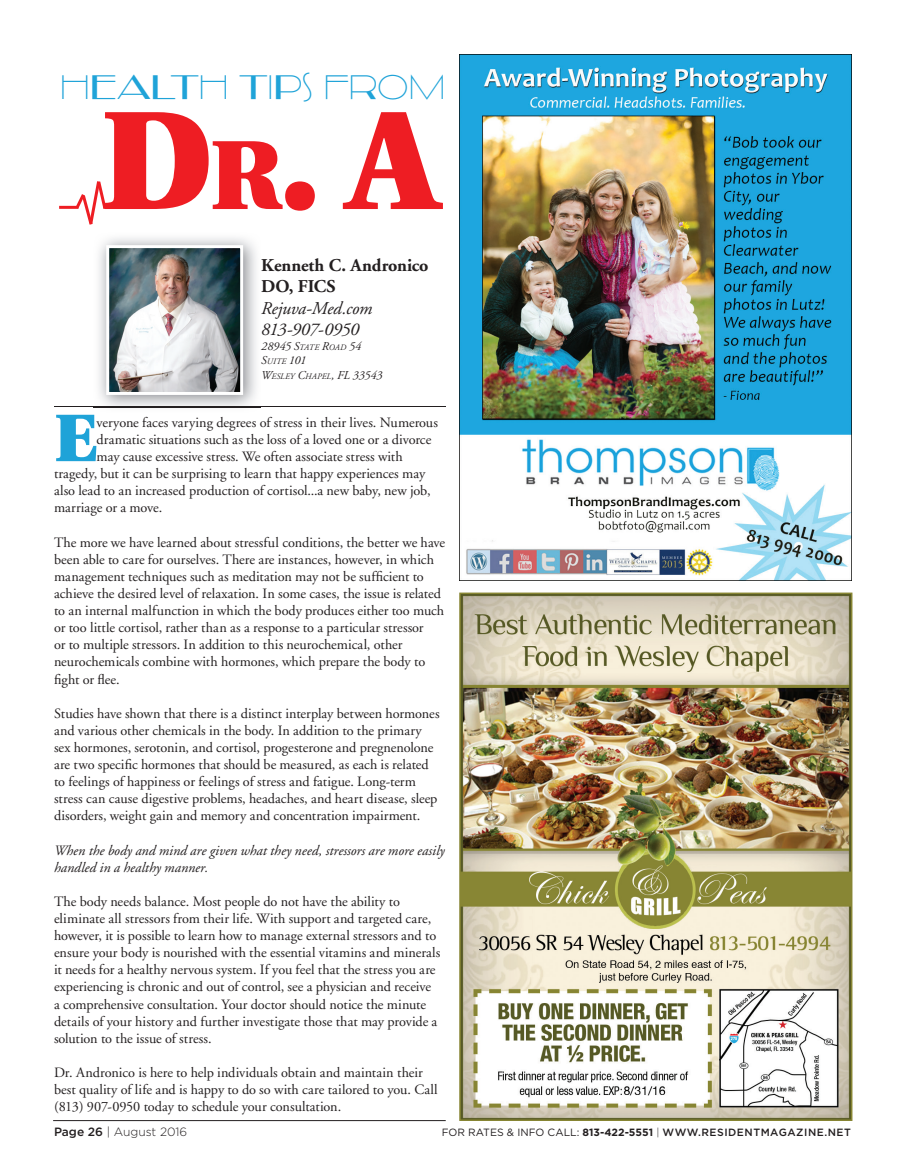
<style>
.page{position:relative;width:905px;height:1175px;background:#fff}
.page>*{position:absolute;margin:0;border:0;box-sizing:border-box;transform-origin:0 0}
.t1{font:900 139.95px "Utopia";color:#ee1d23}
.t2{font:900 67.05px "Utopia";color:#1fa3d8}
.t3{font:33px "Kilsonburg";letter-spacing:-.01em;color:#1fa3d8}
.t4{font:700 18px/21.6px "Adobe Garamond";letter-spacing:-.005em;color:#231f20}
.t5{font:italic 18px "Adobe Garamond";letter-spacing:-.015em;color:#231f20}
.t6{font:italic 18px "Adobe Garamond";letter-spacing:-.025em;color:#231f20}
.t7{font:14.25px/17.1px "Adobe Garamond";color:#231f20}
.t8{font:italic 14.25px/17.1px "Adobe Garamond";color:#231f20}
.t9{font:italic 12px/14.4px "Adobe Garamond";letter-spacing:-.005em;color:#231f20}
.t10{font:300 12px "Gotham";color:#231f20}
.t11{font:500 10.5px "Gotham";letter-spacing:.05em;color:#231f20}
.s1{font-size:97.95px}
.s2{font-size:8.4px}
.s3{font-weight:500}
.s4{font-weight:400}
.s5{font-weight:700}
.s6{font-weight:300}
</style>
<div class="page">
<hr style="left:53px;top:1120px;width:393px;height:1px;background:#231f20">
<hr style="left:54px;top:406px;width:392px;height:1px;background:#231f20">
<img style="left:93px;top:238px;width:168px;height:170px">
<img style="left:93px;top:406px;width:168px;height:1px">
<img style="left:110px;top:249px;width:129px;height:142px">
<div style="left:106px;top:245px;width:137px;height:150px;border:3px solid #fff"></div>
<hr style="left:59px;top:206px;width:19px;height:3px;background:#ee1d23">
<svg style="left:73px;top:181px;width:35px;height:44px"></svg>
<hr style="left:103px;top:206px;width:15px;height:3px;background:#ee1d23">
<img style="left:459px;top:54px;width:392px;height:527px">
<img style="left:462px;top:595px;width:387px;height:522px">
<div style="left:459px;top:592px;width:393px;height:528px;border:2px solid #888634"></div>
<h3 class="t3" style="left:60px;top:67px;width:386px">HEALTH TIPS FROM</h3>
<h1 class="t1" style="left:100px;top:81px;width:340px">D<span class="s1">R</span>. A</h1>
<p class="t4" style="left:261px;top:254px;width:169px">Kenneth C. Andronico<br>DO, FICS</p>
<p class="t5" style="left:261px;top:298px;width:112px">Rejuva-Med.com</p>
<p class="t6" style="left:261px;top:320px;width:99px">813-907-0950</p>
<p class="t9" style="left:261px;top:339px;width:123px">28945 S<span class="s2">TATE</span> R<span class="s2">OAD</span> 54<br>S<span class="s2">UITE</span> 101<br>W<span class="s2">ESLEY</span> C<span class="s2">HAPEL</span>, FL 33543</p>
<h2 class="t2" style="left:54px;top:400px;width:45px">E</h2>
<p class="t7" style="left:96px;top:414px;width:343px">veryone faces varying degrees of stress in their lives. Numerous</p>
<p class="t7" style="left:96px;top:431px;width:336px">dramatic situations such as the loss of a loved one or a divorce</p>
<p class="t7" style="left:96px;top:448px;width:308px">may cause excessive stress. We often associate stress with</p>
<p class="t7" style="left:54px;top:465px;width:373px">tragedy, but it can be surprising to learn that happy experiences may</p>
<p class="t7" style="left:54px;top:482px;width:378px">also lead to an increased production of cortisol...a new baby, new job,</p>
<p class="t7" style="left:54px;top:500px;width:110px">marriage or a move.</p>
<p class="t7" style="left:54px;top:534px;width:393px">The more we have learned about stressful conditions, the better we have been able to care for ourselves. There are instances, however, in which management techniques such as meditation may not be sufficient to achieve the desired level of relaxation. In some cases, the issue is related to an internal malfunction in which the body produces either too much or too little cortisol, rather than as a response to a particular stressor<br>or to multiple stressors. In addition to this neurochemical, other neurochemicals combine with hormones, which prepare the body to fight or flee.</p>
<p class="t7" style="left:54px;top:705px;width:387px">Studies have shown that there is a distinct interplay between hormones and various other chemicals in the body. In addition to the primary sex hormones, serotonin, and cortisol, progesterone and pregnenolone are two specific hormones that should be measured, as each is related to feelings of happiness or feelings of stress and fatigue. Long-term stress can cause digestive problems, headaches, and heart disease, sleep disorders, weight gain and memory and concentration impairment.</p>
<p class="t8" style="left:54px;top:842px;width:392px">When the body and mind are given what they need, stressors are more easily handled in a healthy manner.</p>
<p class="t7" style="left:54px;top:893px;width:388px">The body needs balance. Most people do not have the ability to eliminate all stressors from their life. With support and targeted care, however, it is possible to learn how to manage external stressors and to ensure your body is nourished with the essential vitamins and minerals it needs for a healthy nervous system. If you feel that the stress you are experiencing is chronic and out of control, see a physician and receive<br>a comprehensive consultation. Your doctor should notice the minute details of your history and further investigate those that may provide a solution to the issue of stress.</p>
<p class="t7" style="left:54px;top:1064px;width:385px">Dr. Andronico is here to help individuals obtain and maintain their best quality of life and is happy to do so with care tailored to you. Call (813) 907-0950 today to schedule your consultation.</p>
<p class="t10" style="left:54px;top:1124px;width:135px"><span class="s3">Page 26</span> | August 2016</p>
<p class="t11" style="left:442px;top:1125px;width:410px"><span class="s4">FOR RATES &amp; INFO CALL:</span> <span class="s5">813-422-5551</span> <span class="s6">|</span> WWW.RESIDENTMAGAZINE.NET</p>
</div>
